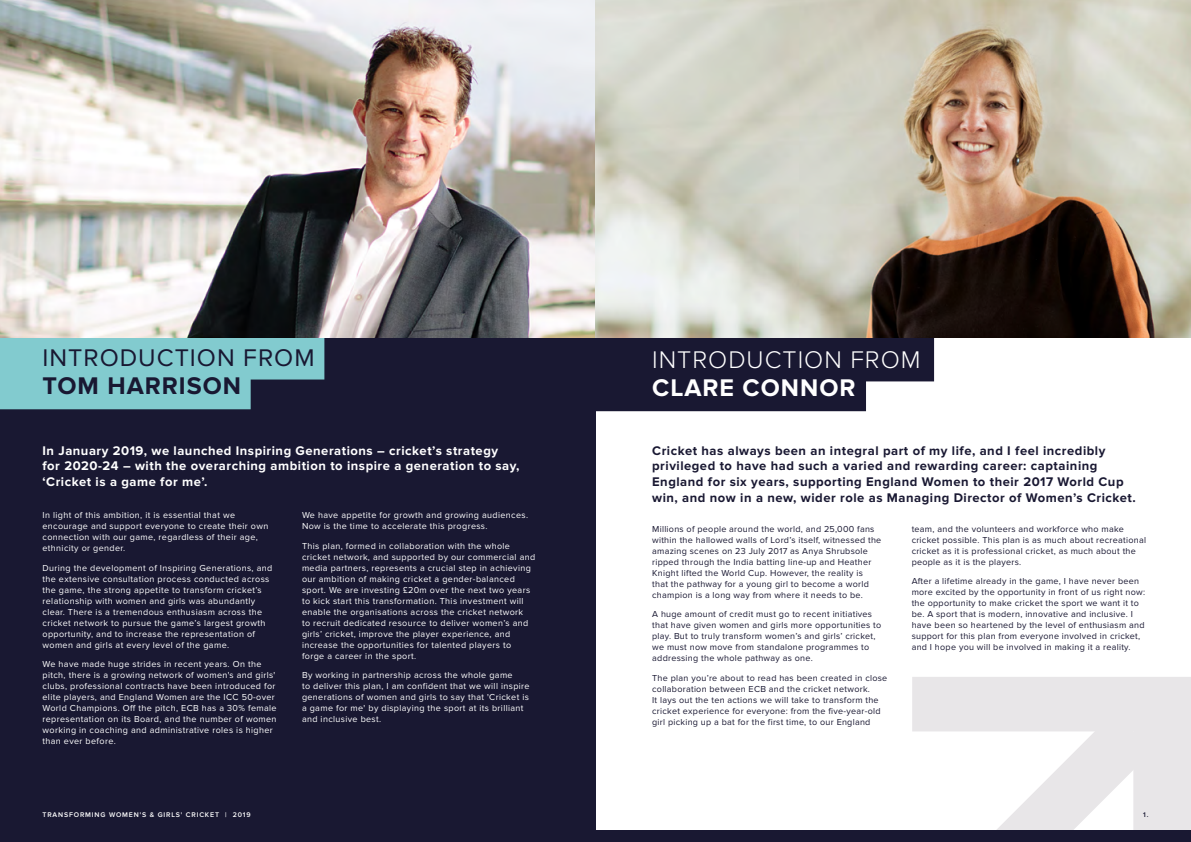
<style>
.page{position:relative;width:1191px;height:842px;background:#fff}
.page>*{position:absolute;margin:0;border:0;box-sizing:border-box;transform-origin:0 0}
.t1{font:25px "Proxima Nova";letter-spacing:.04em;color:#191832}
.t2{font:300 25px "Proxima Nova";letter-spacing:.04em;color:#fff}
.t3{font:700 25px "Proxima Nova";letter-spacing:.04em;color:#191832}
.t4{font:700 25px "Proxima Nova";letter-spacing:.04em;color:#fff}
.t5{font:700 13px/15.6px "Proxima Nova";letter-spacing:.04em;color:#191832}
.t6{font:700 13px/15.6px "Proxima Nova";letter-spacing:.04em;color:#fff}
.t7{font:9px/11px "Proxima Nova";letter-spacing:.04em;color:#fff}
.t8{font:9px/11px "Proxima Nova";letter-spacing:.03em;color:#191832}
.t9{font:600 7px "Proxima Nova";letter-spacing:.12em;color:#fff}
.t10{font:600 7px "Proxima Nova";color:#191832}
</style>
<div class="page">
<div style="left:0;top:0;width:595px;height:842px;background:#191832"></div>
<div style="left:0;top:336px;width:324px;height:43px;background:#82cbcf"></div>
<div style="left:0;top:366px;width:251px;height:43px;background:#82cbcf"></div>
<div style="left:595px;top:338px;width:339px;height:43px;background:#191832"></div>
<div style="left:595px;top:368px;width:271px;height:43px;background:#191832"></div>
<svg style="left:912px;top:677px;width:279px;height:153px;fill:#e8e6e8"></svg>
<svg style="left:984px;top:712px;width:168px;height:118px"></svg>
<div style="left:595px;top:830px;width:596px;height:12px;background:#191832"></div>
<img style="left:0;top:0;width:1191px;height:338px">
<h1 class="t1" style="left:43px;top:343px;width:273px">INTRODUCTION FROM</h1>
<h1 class="t3" style="left:43px;top:371px;width:200px">TOM HARRISON</h1>
<h1 class="t2" style="left:652px;top:345px;width:270px">INTRODUCTION FROM</h1>
<h1 class="t4" style="left:652px;top:373px;width:205px">CLARE CONNOR</h1>
<h2 class="t6" style="left:43px;top:443px;width:478px">In January 2019, we launched Inspiring Generations – cricket’s strategy<br>for 2020-24 – with the overarching ambition to inspire a generation to say, ‘Cricket is a game for me’.</h2>
<p class="t5" style="left:652px;top:443px;width:485px">Cricket has always been an integral part of my life, and I feel incredibly privileged to have had such a varied and rewarding career: captaining England for six years, supporting England Women to their 2017 World Cup win, and now in a new, wider role as Managing Director of Women’s Cricket.</p>
<p class="t7" style="left:43px;top:510px;width:227px">In light of this ambition, it is essential that we encourage and support everyone to create their own connection with our game, regardless of their age, ethnicity or gender.</p>
<p class="t7" style="left:43px;top:562px;width:231px">During the development of Inspiring Generations, and the extensive consultation process conducted across the game, the strong appetite to transform cricket’s relationship with women and girls was abundantly clear. There is a tremendous enthusiasm across the cricket network to pursue the game’s largest growth opportunity, and to increase the representation of women and girls at every level of the game.</p>
<p class="t7" style="left:43px;top:659px;width:236px">We have made huge strides in recent years. On the pitch, there is a growing network of women's and girls' clubs, professional contracts have been introduced for elite players, and England Women are the ICC 50-over World Champions. Off the pitch, ECB has a 30% female representation on its Board, and the number of women working in coaching and administrative roles is higher than ever before.</p>
<p class="t7" style="left:302px;top:510px;width:228px">We have appetite for growth and growing audiences.<br>Now is the time to accelerate this progress.</p>
<p class="t7" style="left:302px;top:540px;width:235px">This plan, formed in collaboration with the whole cricket network, and supported by our commercial and media partners, represents a crucial step in achieving our ambition of making cricket a gender-balanced sport. We are investing £20m over the next two years to kick start this transformation. This investment will enable the organisations across the cricket network<br>to recruit dedicated resource to deliver women’s and girls’ cricket, improve the player experience, and increase the opportunities for talented players to forge a career in the sport.</p>
<p class="t7" style="left:302px;top:670px;width:229px">By working in partnership across the whole game<br>to deliver this plan, I am confident that we will inspire generations of women and girls to say that 'Cricket is a game for me' by displaying the sport at its brilliant and inclusive best.</p>
<p class="t8" style="left:652px;top:523px;width:231px">Millions of people around the world, and 25,000 fans within the hallowed walls of Lord’s itself, witnessed the amazing scenes on 23 July 2017 as Anya Shrubsole ripped through the India batting line-up and Heather Knight lifted the World Cup. However, the reality is<br>that the pathway for a young girl to become a world champion is a long way from where it needs to be.</p>
<p class="t8" style="left:652px;top:609px;width:231px">A huge amount of credit must go to recent initiatives that have given women and girls more opportunities to play. But to truly transform women’s and girls’ cricket, we must now move from standalone programmes to addressing the whole pathway as one.</p>
<p class="t8" style="left:652px;top:672px;width:237px">The plan you’re about to read has been created in close collaboration between ECB and the cricket network.<br>It lays out the ten actions we will take to transform the cricket experience for everyone: from the five-year-old girl picking up a bat for the first time, to our England</p>
<p class="t8" style="left:911px;top:523px;width:236px">team, and the volunteers and workforce who make cricket possible. This plan is as much about recreational cricket as it is professional cricket, as much about the people as it is the players.</p>
<p class="t8" style="left:911px;top:576px;width:235px">After a lifetime already in the game, I have never been more excited by the opportunity in front of us right now: the opportunity to make cricket the sport we want it to be. A sport that is modern, innovative and inclusive. I have been so heartened by the level of enthusiasm and support for this plan from everyone involved in cricket, and I hope you will be involved in making it a reality.</p>
<p class="t9" style="left:43px;top:811px;width:210px">TRANSFORMING WOMEN'S &amp; GIRLS' CRICKET | 2019</p>
<p class="t10" style="left:1143px;top:811px;width:7px">1.</p>
</div>
